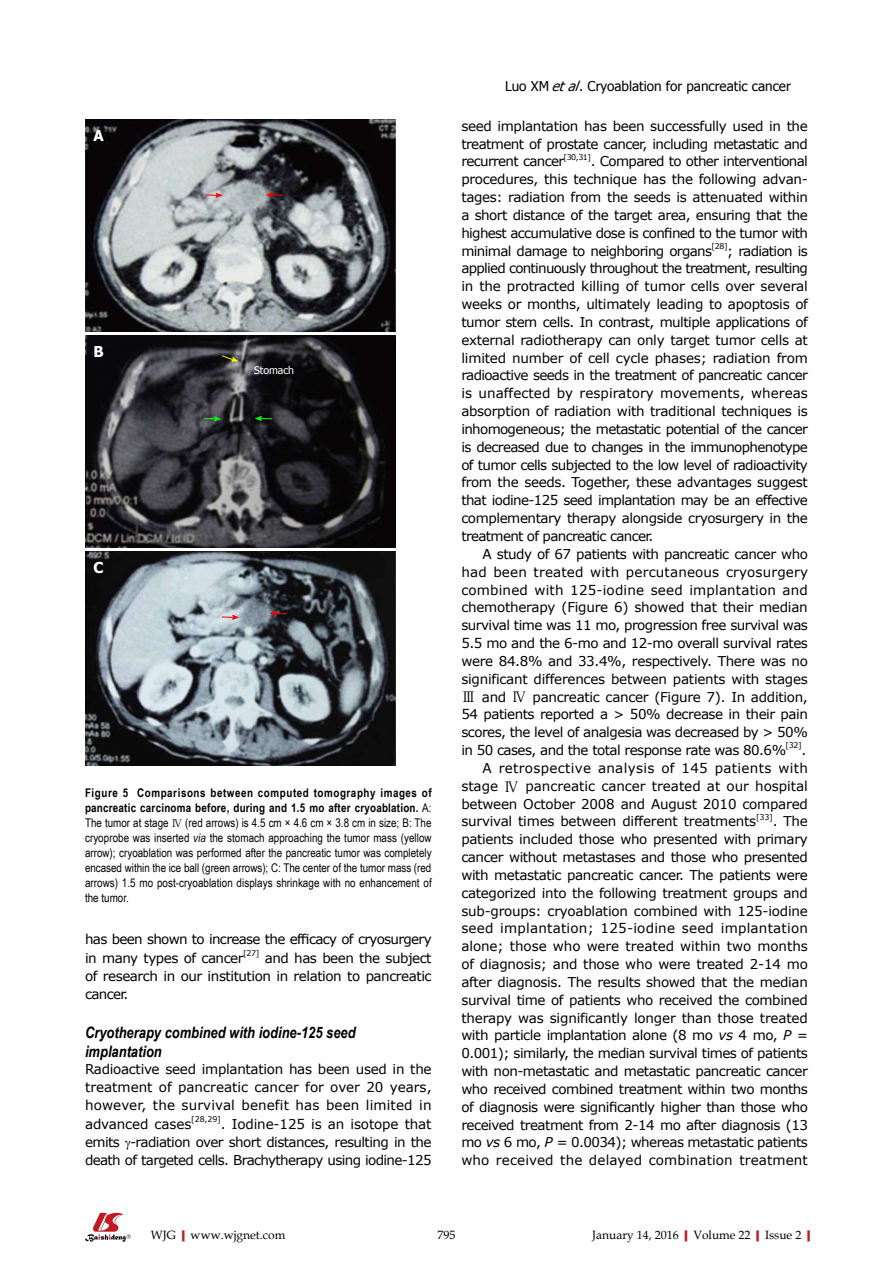
<style>
.page{position:relative;width:893px;height:1263px;background:#fff}
.page>*{position:absolute;margin:0;border:0;box-sizing:border-box;transform-origin:0 0}
.t1{font:italic 700 15.75px/18.8px "Arial Narrow";color:#000}
.t2{font:700 15px "Tahoma";color:#fff}
.t3{font:13.5px/17.9px "Verdana";letter-spacing:-.035em;color:#000;text-align:justify}
.t4{font:13.5px "Verdana";letter-spacing:-.015em;color:#000}
.t5{font:13.5px "Verdana";letter-spacing:.01em;color:#000}
.t6{font:13.5px "Verdana";letter-spacing:-.055em;color:#000}
.t7{font:13.5px "Verdana";letter-spacing:.005em;color:#000}
.t8{font:13.5px "Verdana";letter-spacing:-.005em;color:#000}
.t9{font:13.5px "Tahoma";color:#000}
.t10{font:13.5px "Verdana";letter-spacing:.025em;color:#000}
.t11{font:12px/15px "Arial Narrow";letter-spacing:.005em;color:#000;text-align:justify}
.t12{font:12px "Book Antiqua";color:#000}
.t13{font:10.5px "Tahoma";color:#fff}
.t14{font:7.8px "Verdana";letter-spacing:-.04em;color:#000}
.s1{font-weight:700}
.s2{font-family:"Koz Min Pro";font-size:10.5px}
.s3{font-style:italic}
.s4{font-family:"Koz Min Pro";font-size:14.25px}
.s5{font-weight:700;color:#c01920}
</style>
<div class="page">
<svg style="left:85px;top:1213px;width:46px;height:29px"></svg>
<img style="left:85px;top:551px;width:310px;height:214px">
<img style="left:85px;top:119px;width:310px;height:213px">
<img style="left:85px;top:336px;width:310px;height:211px">
<svg style="left:205px;top:193px;width:17px;height:5px"></svg>
<svg style="left:267px;top:192px;width:16px;height:5px"></svg>
<svg style="left:222px;top:615px;width:16px;height:5px"></svg>
<svg style="left:270px;top:611px;width:17px;height:5px"></svg>
<svg style="left:204px;top:416px;width:16px;height:5px"></svg>
<svg style="left:256px;top:416px;width:16px;height:5px"></svg>
<svg style="left:221px;top:355px;width:17px;height:7px"></svg>
<p class="t2" style="left:94px;top:125px;width:12px">A</p>
<p class="t2" style="left:94px;top:341px;width:12px">B</p>
<p class="t2" style="left:94px;top:557px;width:12px">C</p>
<p class="t13" style="left:254px;top:363px;width:42px">Stomach</p>
<p class="t11" style="left:85px;top:785px;width:348px"><span class="s1">Figure 5 Comparisons between computed tomography images of pancreatic carcinoma before, during and 1.5 mo after cryoablation.</span> A:<br>The tumor at stage <span class="s2">Ⅳ</span> (red arrows) is 4.5 cm × 4.6 cm × 3.8 cm in size; B: The cryoprobe was inserted <span class="s3">via</span> the stomach approaching the tumor mass (yellow arrow); cryoablation was performed after the pancreatic tumor was completely encased within the ice ball (green arrows); C: The center of the tumor mass (red arrows) 1.5 mo post-cryoablation displays shrinkage with no enhancement of the tumor.</p>
<p class="t3" style="left:85px;top:930px;width:348px;line-height:18.3px">has been shown to increase the efficacy of cryosurgery in many types of cancer</p>
<p class="t14" style="left:243px;top:948px;width:18px">[27]</p>
<p class="t3" style="left:85px;top:948px;width:348px;line-height:18.3px;text-indent:180px">and has been the subject of research in our institution in relation to pancreatic cancer.</p>
<p class="t1" style="left:85px;top:1022px;width:272px">Cryotherapy combined with iodine-125 seed implantation</p>
<p class="t3" style="left:85px;top:1059px;width:348px;line-height:18.3px">Radioactive seed implantation has been used in the treatment of pancreatic cancer for over 20 years, however, the survival benefit has been limited in advanced cases</p>
<p class="t14" style="left:191px;top:1114px;width:31px">[28,29]</p>
<p class="t3" style="left:85px;top:1114px;width:348px;line-height:18.3px;text-indent:136px">. Iodine-125 is an isotope that emits -radiation over short distances, resulting in the death of targeted cells. Brachytherapy using iodine-125</p>
<p class="t9" style="left:505px;top:77px;width:287px">Luo XM <span class="s3">etal</span>. Cryoablation for pancreatic cancer</p>
<p class="t3" style="left:461px;top:116px;width:348px">seed implantation has been successfully used in the treatment of prostate cancer, including metastatic and recurrent cancer</p>
<p class="t14" style="left:563px;top:152px;width:29px">[30,31]</p>
<p class="t3" style="left:461px;top:152px;width:348px;text-align:left;text-indent:129px">. Compared to other interventional procedures, this technique has the following advan&shy;tages: radiation from the seeds is attenuated within a short distance of the target area, ensuring that the highest accumulative dose is confined to the tumor with minimal damage to neighboring organs</p>
<p class="t14" style="left:711px;top:241px;width:18px">[28]</p>
<p class="t3" style="left:727px;top:241px;width:82px">; radiation is</p>
<p class="t6" style="left:461px;top:260px;width:348px">applied continuously throughout the treatment, resulting</p>
<p class="t4" style="left:461px;top:278px;width:348px">in the protracted killing of tumor cells over several</p>
<p class="t3" style="left:461px;top:295px;width:348px">weeks or months, ultimately leading to apoptosis of</p>
<p class="t3" style="left:461px;top:313px;width:348px">tumor stem cells. In contrast, multiple applications of</p>
<p class="t3" style="left:461px;top:330px;width:348px">external radiotherapy can only target tumor cells at</p>
<p class="t4" style="left:461px;top:349px;width:348px">limited number of cell cycle phases; radiation from</p>
<p class="t3" style="left:461px;top:366px;width:348px">radioactive seeds in the treatment of pancreatic cancer</p>
<p class="t7" style="left:461px;top:385px;width:348px">is unaffected by respiratory movements, whereas</p>
<p class="t3" style="left:461px;top:402px;width:348px">absorption of radiation with traditional techniques is</p>
<p class="t3" style="left:461px;top:420px;width:348px">inhomogeneous; the metastatic potential of the cancer</p>
<p class="t3" style="left:461px;top:437px;width:348px">is decreased due to changes in the immunophenotype</p>
<p class="t3" style="left:461px;top:455px;width:348px">of tumor cells subjected to the low level of radioactivity</p>
<p class="t3" style="left:461px;top:473px;width:348px">from the seeds. Together, these advantages suggest</p>
<p class="t3" style="left:461px;top:491px;width:348px">that iodine-125 seed implantation may be an effective</p>
<p class="t3" style="left:461px;top:509px;width:348px">complementary therapy alongside cryosurgery in the</p>
<p class="t3" style="left:461px;top:527px;width:194px">treatment of pancreatic cancer.</p>
<p class="t3" style="left:483px;top:544px;width:327px">A study of 67 patients with pancreatic cancer who</p>
<p class="t5" style="left:461px;top:563px;width:348px">had been treated with percutaneous cryosurgery</p>
<p class="t5" style="left:461px;top:581px;width:348px">combined with 125-iodine seed implantation and</p>
<p class="t3" style="left:461px;top:598px;width:348px">chemotherapy (Figure 6) showed that their median</p>
<p class="t3" style="left:461px;top:616px;width:348px">survival time was 11 mo, progression free survival was</p>
<p class="t3" style="left:461px;top:634px;width:348px">5.5 mo and the 6-mo and 12-mo overall survival rates</p>
<p class="t3" style="left:461px;top:651px;width:348px">were 84.8% and 33.4%, respectively. There was no</p>
<p class="t3" style="left:461px;top:669px;width:348px">significant differences between patients with stages</p>
<p class="t3" style="left:461px;top:688px;width:348px"><span class="s4">Ⅲ</span> and <span class="s4">Ⅳ</span> pancreatic cancer (Figure 7). In addition,</p>
<p class="t3" style="left:461px;top:705px;width:348px">54 patients reported a &gt; 50% decrease in their pain</p>
<p class="t3" style="left:461px;top:723px;width:348px">scores, the level of analgesia was decreased by &gt; 50%</p>
<p class="t3" style="left:461px;top:741px;width:326px">in 50 cases, and the total response rate was 80.6%</p>
<p class="t14" style="left:786px;top:740px;width:18px">[32]</p>
<p class="t3" style="left:801px;top:741px;width:6px">.</p>
<p class="t10" style="left:483px;top:759px;width:327px">A retrospective analysis of 145 patients with</p>
<p class="t8" style="left:461px;top:777px;width:348px">stage <span class="s4">Ⅳ</span> pancreatic cancer treated at our hospital</p>
<p class="t4" style="left:461px;top:795px;width:348px">between October 2008 and August 2010 compared</p>
<p class="t4" style="left:461px;top:813px;width:296px">survival times between different treatments</p>
<p class="t14" style="left:756px;top:812px;width:18px">[33]</p>
<p class="t3" style="left:461px;top:812px;width:348px;text-indent:311px">. The patients included those who presented with primary cancer without metastases and those who presented with metastatic pancreatic cancer. The patients were categorized into the following treatment groups and sub-groups: cryoablation combined with 125-iodine seed implantation; 125-iodine seed implantation alone; those who were treated within two months of diagnosis; and those who were treated 2-14 mo after diagnosis. The results showed that the median survival time of patients who received the combined therapy was significantly longer than those treated with particle implantation alone (8 mo <span class="s3">vs</span> 4 mo, <span class="s3">P = </span>0.001); similarly, the median survival times of patients with non-metastatic and metastatic pancreatic cancer who received combined treatment within two months of diagnosis were significantly higher than those who received treatment from 2-14 mo after diagnosis (13 mo <span class="s3">vs</span> 6 mo, <span class="s3">P =</span> 0.0034); whereas metastatic patients who received the delayed combination treatment</p>
<p class="t12" style="left:151px;top:1226px;width:136px">WJG<span class="s5">|</span>www.wjgnet.com</p>
<p class="t12" style="left:437px;top:1226px;width:19px">795</p>
<p class="t12" style="left:592px;top:1226px;width:225px">January 14, 2016<span class="s5">|</span>Volume 22<span class="s5">|</span>Issue 2<span class="s5">|</span></p>
</div>
